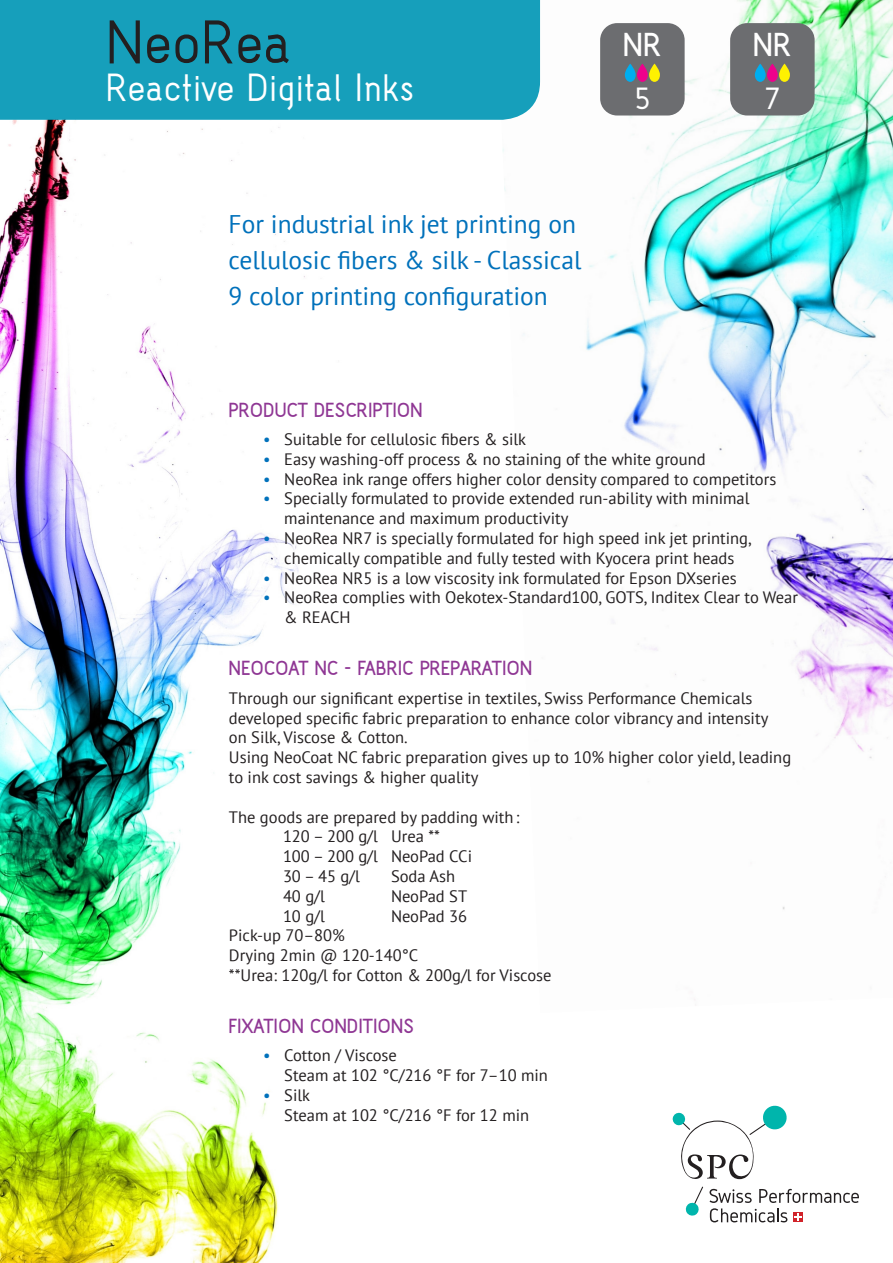
<style>
.page{position:relative;width:893px;height:1263px;background:#fff}
.page>*{position:absolute;margin:0;border:0;box-sizing:border-box;transform-origin:0 0}
.t1{font:500 76.95px "Acid";color:#231f20}
.t2{font:500 49.05px "Acid";color:#fff}
.t3{font:700 41.55px "Acid";color:#fff}
.t4{font:32.25px "Gidole";color:#fff}
.t5{font:25.5px/36px "PT Sans";color:#0071bb}
.t6{font:700 25.5px "Acid";color:#8f3794}
.t7{font:16.5px/19.8px "PT Sans";color:#231f20}
.s1{color:#0071bb}
</style>
<div class="page">
<img style="left:502px;top:0;width:391px;height:1000px">
<img style="left:0;top:120px;width:315px;height:1143px">
<svg style="left:672px;top:1105px;width:115px;height:74px"></svg>
<svg style="left:685px;top:1186px;width:18px;height:30px"></svg>
<svg style="left:709px;top:1189px;width:150px;height:33px"></svg>
<div style="left:0;top:0;width:540px;height:120px;background:#169fbb"></div>
<div style="left:600px;top:23px;width:85px;height:92px;background:#6c6d70;border-radius:17px"></div>
<svg style="left:625px;top:64px;width:35px;height:18px"></svg>
<div style="left:730px;top:23px;width:85px;height:92px;background:#6c6d70;border-radius:17px"></div>
<svg style="left:755px;top:64px;width:35px;height:18px"></svg>
<p class="t1" style="left:106px;top:14px;width:188px">NeoRea</p>
<p class="t2" style="left:106px;top:70px;width:310px">Reactive Digital Inks</p>
<p class="t5" style="left:229px;top:206px;width:354px">For industrial ink jet printing on cellulosic fibers &amp; silk - Classical<br>9 color printing configuration</p>
<p class="t3" style="left:623px;top:30px;width:40px">NR</p>
<p class="t4" style="left:634px;top:80px;width:17px">5</p>
<p class="t3" style="left:753px;top:30px;width:40px">NR</p>
<p class="t4" style="left:764px;top:80px;width:18px">7</p>
<p class="t6" style="left:229px;top:401px;width:195px">PRODUCT DESCRIPTION</p>
<p class="t7" style="left:263px;top:429px;width:265px"><span class="s1">•</span> Suitable for cellulosic fibers &amp; silk</p>
<p class="t7" style="left:263px;top:449px;width:444px"><span class="s1">•</span> Easy washing-off process &amp; no staining of the white ground</p>
<p class="t7" style="left:263px;top:468px;width:515px"><span class="s1">•</span> NeoRea ink range offers higher color density compared to competitors</p>
<p class="t7" style="left:284px;top:488px;width:467px;text-indent:-21px"><span class="s1">•</span> Specially formulated to provide extended run-ability with minimal maintenance and maximum productivity</p>
<p class="t7" style="left:263px;top:528px;width:490px;text-align:center"><span class="s1">•</span> NeoRea NR7 is specially formulated for high speed ink jet printing, chemically compatible and fully tested with Kyocera print heads</p>
<p class="t7" style="left:263px;top:567px;width:475px"><span class="s1">•</span> NeoRea NR5 is a low viscosity ink formulated for Epson DXseries</p>
<p class="t7" style="left:284px;top:587px;width:515px;text-indent:-21px"><span class="s1">•</span> NeoRea complies with Oekotex-Standard100, GOTS, Inditex Clear to Wear &amp; REACH</p>
<p class="t6" style="left:229px;top:659px;width:305px">NEOCOAT NC - FABRIC PREPARATION</p>
<p class="t7" style="left:229px;top:688px;width:525px">Through our significant expertise in textiles, Swiss Performance Chemicals</p>
<p class="t7" style="left:229px;top:707px;width:541px">developed specific fabric preparation to enhance color vibrancy and intensity</p>
<p class="t7" style="left:229px;top:727px;width:180px">on Silk, Viscose &amp; Cotton.</p>
<p class="t7" style="left:229px;top:747px;width:564px">Using NeoCoat NC fabric preparation gives up to 10% higher color yield, leading to ink cost savings &amp; higher quality</p>
<p class="t7" style="left:229px;top:806px;width:292px">The goods are prepared by padding with:</p>
<p class="t7" style="left:283px;top:826px;width:158px">120 – 200 g/l Urea **</p>
<p class="t7" style="left:283px;top:846px;width:191px">100 – 200 g/l NeoPad CCi</p>
<p class="t7" style="left:283px;top:866px;width:78px">30 – 45 g/l</p>
<p class="t7" style="left:391px;top:866px;width:66px">Soda Ash</p>
<p class="t7" style="left:283px;top:886px;width:43px">40 g/l</p>
<p class="t7" style="left:391px;top:886px;width:78px">NeoPad ST</p>
<p class="t7" style="left:283px;top:905px;width:43px">10 g/l</p>
<p class="t7" style="left:391px;top:905px;width:78px">NeoPad 36</p>
<p class="t7" style="left:229px;top:925px;width:118px">Pick-up 70–80%</p>
<p class="t7" style="left:229px;top:945px;width:191px">Drying 2min @ 120-140°C</p>
<p class="t7" style="left:229px;top:965px;width:324px">**Urea: 120g/l for Cotton &amp; 200g/l for Viscose</p>
<p class="t6" style="left:229px;top:1017px;width:187px">FIXATION CONDITIONS</p>
<p class="t7" style="left:284px;top:1045px;width:265px;text-indent:-21px"><span class="s1">•</span> Cotton / Viscose<br>Steam at 102 °C/216 °F for 7–10 min</p>
<p class="t7" style="left:284px;top:1085px;width:246px;text-indent:-21px"><span class="s1">•</span> Silk<br>Steam at 102 °C/216 °F for 12 min</p>
</div>
